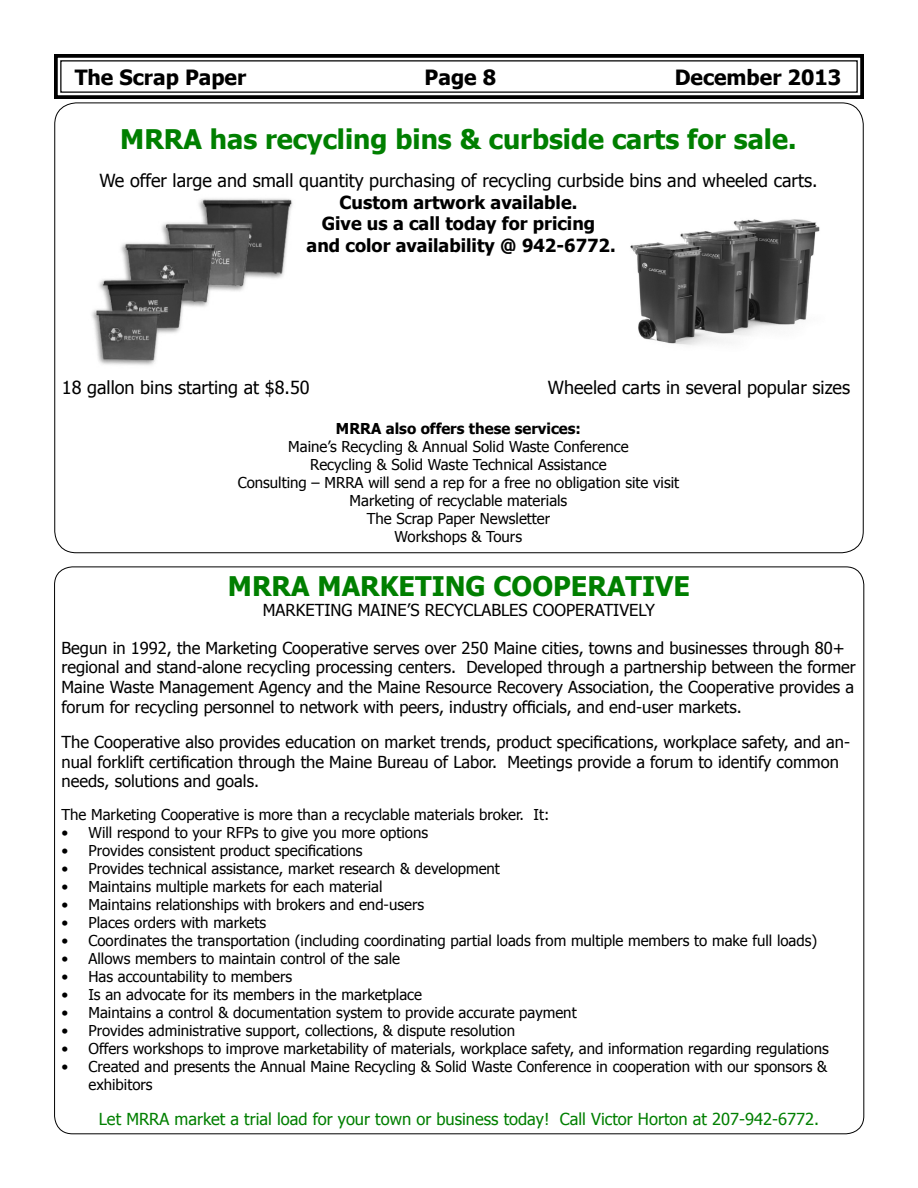
<style>
.page{position:relative;width:918px;height:1188px;background:#fff}
.page>*{position:absolute;margin:0;border:0;box-sizing:border-box;transform-origin:0 0}
.t1{font:700 27px "Tahoma";color:#007f00}
.t2{font:700 21px "Tahoma";color:#000}
.t3{font:18px "Tahoma";color:#000}
.t4{font:700 18px/21.6px "Tahoma";color:#000;text-align:center}
.t5{font:16.5px/19.8px "Tahoma";color:#000}
.t6{font:16.5px "Tahoma";color:#007f00}
.t7{font:15px/18px "Tahoma";color:#000;text-align:center}
.t8{font:700 15px "Tahoma";color:#000}
</style>
<div class="page">
<svg style="left:54px;top:54px;width:810px;height:45px"></svg>
<img style="left:92px;top:198px;width:201px;height:167px">
<img style="left:630px;top:219px;width:190px;height:126px">
<h2 class="t2" style="left:75px;top:62px;width:173px">The Scrap Paper</h2>
<h2 class="t2" style="left:425px;top:62px;width:73px">Page 8</h2>
<h2 class="t2" style="left:675px;top:62px;width:168px">December 2013</h2>
<h1 class="t1" style="left:120px;top:121px;width:678px">MRRA has recycling bins &amp; curbside carts for sale.</h1>
<p class="t3" style="left:99px;top:168px;width:720px">We offer large and small quantity purchasing of recycling curbside bins and wheeled carts.</p>
<p class="t4" style="left:307px;top:190px;width:311px">Custom artwork available.<br>Give us a call today for pricing and color availability @ 942-6772.</p>
<p class="t3" style="left:62px;top:375px;width:249px">18 gallon bins starting at $8.50</p>
<p class="t3" style="left:548px;top:375px;width:304px">Wheeled carts in several popular sizes</p>
<p class="t8" style="left:336px;top:418px;width:247px">MRRA also offers these services:</p>
<p class="t7" style="left:238px;top:437px;width:443px">Maine’s Recycling &amp; Annual Solid Waste Conference<br>Recycling &amp; Solid Waste Technical Assistance<br>Consulting – MRRA will send a rep for a free no obligation site visit Marketing of recyclable materials<br>The Scrap Paper Newsletter<br>Workshops &amp; Tours</p>
<h1 class="t1" style="left:228px;top:567px;width:464px">MRRA MARKETING COOPERATIVE</h1>
<p class="t5" style="left:263px;top:599px;width:394px">MARKETING MAINE’S RECYCLABLES COOPERATIVELY</p>
<p class="t5" style="left:61px;top:637px;width:796px">Begun in 1992, the Marketing Cooperative serves over 250 Maine cities, towns and businesses through 80+ regional and stand-alone recycling processing centers. Developed through a partnership between the former Maine Waste Management Agency and the Maine Resource Recovery Association, the Cooperative provides a forum for recycling personnel to network with peers, industry officials, and end-user markets.</p>
<p class="t5" style="left:61px;top:731px;width:790px">The Cooperative also provides education on market trends, product specifications, workplace safety, and an&shy;nual forklift certification through the Maine Bureau of Labor. Meetings provide a forum to identify common needs, solutions and goals.</p>
<p class="t7" style="left:62px;top:805px;width:489px">The Marketing Cooperative is more than a recyclable materials broker. It:</p>
<p class="t7" style="left:62px;top:823px;width:368px">• Will respond to your RFPs to give you more options</p>
<p class="t7" style="left:62px;top:841px;width:303px">• Provides consistent product specifications</p>
<p class="t7" style="left:62px;top:859px;width:440px">• Provides technical assistance, market research &amp; development</p>
<p class="t7" style="left:62px;top:877px;width:323px">• Maintains multiple markets for each material</p>
<p class="t7" style="left:62px;top:895px;width:364px">• Maintains relationships with brokers and end-users</p>
<p class="t7" style="left:62px;top:913px;width:206px">• Places orders with markets</p>
<p class="t7" style="left:62px;top:931px;width:757px">• Coordinates the transportation (including coordinating partial loads from multiple members to make full loads)</p>
<p class="t7" style="left:62px;top:949px;width:340px">• Allows members to maintain control of the sale</p>
<p class="t7" style="left:62px;top:967px;width:232px">• Has accountability to members</p>
<p class="t7" style="left:62px;top:985px;width:362px">• Is an advocate for its members in the marketplace</p>
<p class="t7" style="left:62px;top:1003px;width:517px">• Maintains a control &amp; documentation system to provide accurate payment</p>
<p class="t7" style="left:62px;top:1021px;width:455px">• Provides administrative support, collections, &amp; dispute resolution</p>
<p class="t7" style="left:62px;top:1039px;width:769px">• Offers workshops to improve marketability of materials, workplace safety, and information regarding regulations</p>
<p class="t7" style="left:88px;top:1057px;width:740px;text-align:left;text-indent:-27px">• Created and presents the Annual Maine Recycling &amp; Solid Waste Conference in cooperation with our sponsors &amp; exhibitors</p>
<p class="t6" style="left:99px;top:1108px;width:722px">Let MRRA market a trial load for your town or business today! Call Victor Horton at 207-942-6772.</p>
</div>
